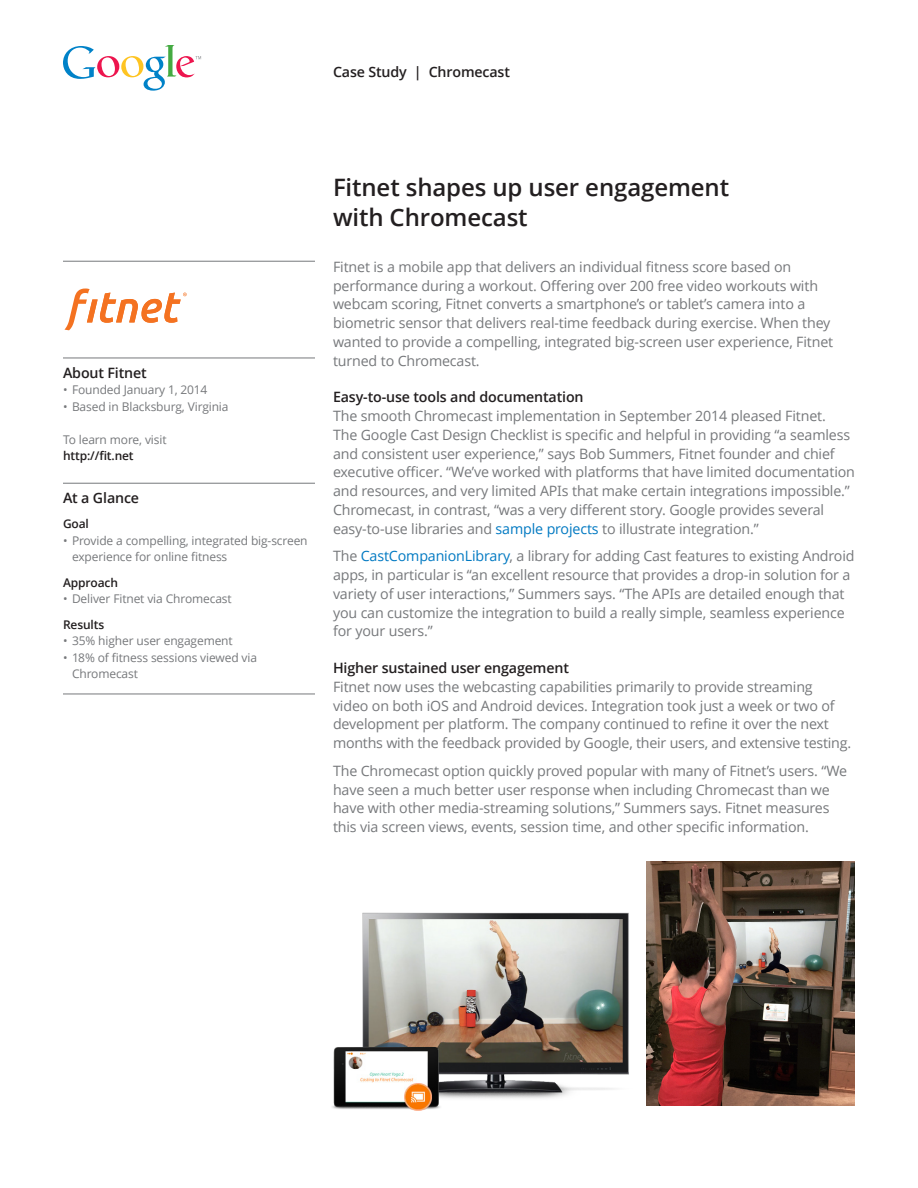
<style>
.page{position:relative;width:918px;height:1188px;background:#fff}
.page>*{position:absolute;margin:0;border:0;box-sizing:border-box;transform-origin:0 0}
.Main_Title{font:600 24px/30px "Open Sans";letter-spacing:-.005em;color:#231f20}
.Body_Text{font:14.25px/18.8px "Open Sans";letter-spacing:-.01em;color:#76787b}
.Body_Text_Subhead{font:600 14.25px "Open Sans";letter-spacing:-.01em;color:#231f20}
.Overview_Title{font:600 14.25px "Open Sans";letter-spacing:-.01em;color:#231f20}
.Sidebar_Subhead{font:600 14.25px "Open Sans";letter-spacing:-.01em;color:#231f20}
.Sidebar_text{font:12px/16.5px "Open Sans";letter-spacing:-.01em;color:#76787b}
.Sidebar_Subhead_2{font:600 12px "Open Sans";letter-spacing:-.01em;color:#231f20}
.s1{font-weight:600;color:#231f20}
.s2{color:#0079c2}
</style>
<div class="page">
<svg style="left:63px;top:45px;width:138px;height:46px"></svg>
<hr style="left:63px;top:261px;width:252px;height:1px;background:#76787b">
<hr style="left:63px;top:358px;width:252px;height:1px;background:#76787b">
<hr style="left:63px;top:483px;width:252px;height:1px;background:#76787b">
<hr style="left:63px;top:694px;width:252px;height:1px;background:#76787b">
<img style="left:647px;top:861px;width:208px;height:244px">
<img style="left:332px;top:912px;width:297px;height:199px">
<svg style="left:64px;top:289px;width:123px;height:41px"></svg>
<p class="Overview_Title" style="left:333px;top:62px;width:179px">Case Study | Chromecast</p>
<p class="Sidebar_Subhead" style="left:63px;top:363px;width:85px">About Fitnet</p>
<p class="Sidebar_text" style="left:63px;top:381px;width:146px">• Founded January 1, 2014</p>
<p class="Sidebar_text" style="left:63px;top:398px;width:167px">• Based in Blacksburg, Virginia</p>
<p class="Sidebar_text" style="left:63px;top:431px;width:105px">To learn more, visit <span class="s1">http://fit.net</span></p>
<p class="Sidebar_Subhead" style="left:63px;top:488px;width:78px">At a Glance</p>
<p class="Sidebar_Subhead_2" style="left:63px;top:516px;width:27px">Goal</p>
<p class="Sidebar_text" style="left:72px;top:532px;width:237px;text-indent:-9px">• Provide a compelling, integrated big-screen experience for online fitness</p>
<p class="Sidebar_Subhead_2" style="left:63px;top:574px;width:57px">Approach</p>
<p class="Sidebar_text" style="left:63px;top:590px;width:170px">• Deliver Fitnet via Chromecast</p>
<p class="Sidebar_Subhead_2" style="left:63px;top:616px;width:43px">Results</p>
<p class="Sidebar_text" style="left:63px;top:632px;width:171px">• 35% higher user engagement</p>
<p class="Sidebar_text" style="left:72px;top:649px;width:187px;text-indent:-9px">• 18% of fitness sessions viewed via<br>Chromecast</p>
<p class="Main_Title" style="left:333px;top:172px;width:398px">Fitnet shapes up user engagement with Chromecast</p>
<p class="Body_Text" style="left:333px;top:257px;width:502px">Fitnet is a mobile app that delivers an individual fitness score based on performance during a workout. Offering over 200 free video workouts with webcam scoring, Fitnet converts a smartphone’s or tablet’s camera into a biometric sensor that delivers real-time feedback during exercise. When they wanted to provide a compelling, integrated big-screen user experience, Fitnet turned to Chromecast.</p>
<p class="Body_Text_Subhead" style="left:333px;top:387px;width:252px">Easy-to-use tools and documentation</p>
<p class="Body_Text" style="left:333px;top:406px;width:524px">The smooth Chromecast implementation in September 2014 pleased Fitnet.<br>The Google Cast Design Checklist is specific and helpful in providing “a seamless and consistent user experience,” says Bob Summers, Fitnet founder and chief executive officer. “We’ve worked with platforms that have limited documentation and resources, and very limited APIs that make certain integrations impossible.” Chromecast, in contrast, “was a very different story. Google provides several easy-to-use libraries and <span class="s2">sample projects</span> to illustrate integration.”</p>
<p class="Body_Text" style="left:333px;top:546px;width:523px">The <span class="s2">CastCompanionLibrary</span>, a library for adding Cast features to existing Android apps, in particular is “an excellent resource that provides a drop-in solution for a variety of user interactions,” Summers says. “The APIs are detailed enough that you can customize the integration to build a really simple, seamless experience for your users.”</p>
<p class="Body_Text_Subhead" style="left:333px;top:658px;width:237px">Higher sustained user engagement</p>
<p class="Body_Text" style="left:333px;top:677px;width:520px">Fitnet now uses the webcasting capabilities primarily to provide streaming video on both iOS and Android devices. Integration took just a week or two of development per platform. The company continued to refine it over the next months with the feedback provided by Google, their users, and extensive testing.</p>
<p class="Body_Text" style="left:333px;top:761px;width:516px">The Chromecast option quickly proved popular with many of Fitnet’s users. “We have seen a much better user response when including Chromecast than we have with other media-streaming solutions,” Summers says. Fitnet measures this via screen views, events, session time, and other specific information.</p>
</div>
